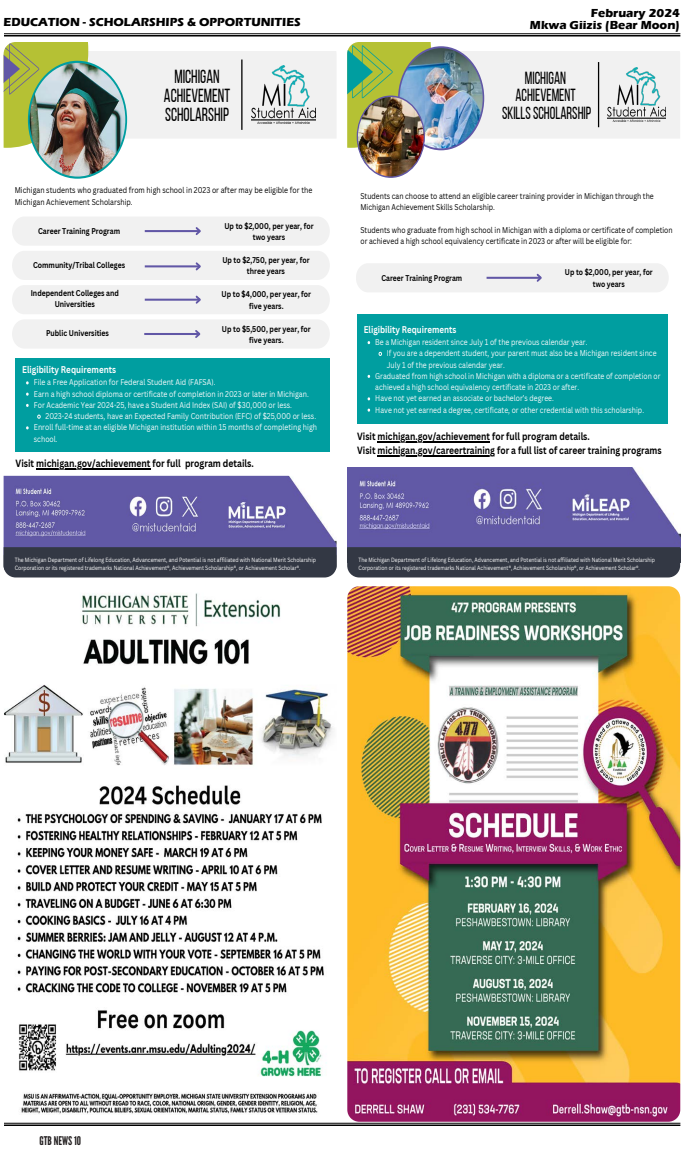
<style>
.page{position:relative;width:684px;height:1152px;background:#fff}
.page>*{position:absolute;margin:0;border:0;box-sizing:border-box;transform-origin:0 0}
.t1{font:18.9px/18.9px "Bebas Neue";color:#000;text-align:center;scale:.84 1}
.t2{font:17.5px/17.5px "Bebas Neue";color:#000;text-align:center;scale:.83 1}
.t3{font:700 12px "Eras ITC";color:#000}
.t4{font:12px "League Gothic";color:#231f20}
.t5{font:700 10.2px/14.3px "Canva Sans";color:#000;scale:.83 1}
.t6{font:700 10.2px "Canva Sans";color:#000;scale:.84 1}
.t7{font:700 9.5px "Canva Sans";color:#fcfcfd;scale:.84 1}
.t8{font:700 9.5px "Canva Sans";color:#fcfcfd;scale:.83 1}
.t9{font:8.2px "Canva Sans";color:#fcfcfd;scale:.83 1}
.t10{font:8.2px "Canva Sans";color:#fcfcfd;scale:.84 1}
.t11{font:8.2px/11.2px "Canva Sans";color:#000;scale:.83 1}
.t12{font:700 8.2px/11.2px "Canva Sans";color:#000;text-align:center;scale:.84 1}
.t13{font:8.2px/11.2px "Canva Sans";color:#000;scale:.84 1}
.t14{font:700 8.2px/11.2px "Canva Sans";color:#000;text-align:center;scale:.83 1}
.t15{font:6px/7.9px "Canva Sans";color:#fff;scale:.84 1}
.t16{font:6px/7.9px "Canva Sans";color:#fff;scale:.83 1}
</style>
<div class="page">
<hr style="left:4px;top:33px;width:676px;height:1px;background:#000">
<hr style="left:4px;top:35px;width:676px;height:1px;background:#000">
<hr style="left:4px;top:1123px;width:676px;height:1px;background:#000">
<hr style="left:4px;top:1124px;width:676px;height:2px;background:#000">
<img style="left:4px;top:593px;width:329px;height:521px">
<img style="left:347px;top:586px;width:333px;height:536px">
<svg style="left:4px;top:42px;width:332px;height:137px"></svg>
<img style="left:252px;top:65px;width:64px;height:59px">
<hr style="left:241px;top:60px;width:2px;height:70px;background:#000">
<div style="left:16px;top:358px;width:314px;height:94px;background:#009ea0"></div>
<svg style="left:12px;top:217px;width:318px;height:131px"></svg>
<img style="left:4px;top:476px;width:333px;height:71px">
<svg style="left:4px;top:547px;width:333px;height:31px;background:#373c48"></svg>
<svg style="left:37px;top:414px;width:4px;height:5px"></svg>
<hr style="left:36px;top:468px;width:115px;height:1px;background:#000">
<div style="left:357px;top:314px;width:310px;height:110px;background:#009ea0"></div>
<div style="left:356px;top:263px;width:313px;height:29px;background:#f1f1f1"></div>
<img style="left:347px;top:467px;width:333px;height:80px">
<svg style="left:347px;top:547px;width:333px;height:31px;background:#373c48"></svg>
<img style="left:347px;top:42px;width:333px;height:136px">
<svg style="left:378px;top:352px;width:4px;height:4px"></svg>
<hr style="left:378px;top:441px;width:112px;height:1px;background:#000">
<hr style="left:378px;top:455px;width:117px;height:1px;background:#000">
<h3 class="t3" style="left:591px;top:6px;width:91px">February 2024</h3>
<p class="t3" style="left:4px;top:15px;width:299px">EDUCATION - SCHOLARSHIPS &amp; OPPORTUNITIES</p>
<h3 class="t3" style="left:530px;top:18px;width:152px">Mkwa Giizis (Bear Moon)</h3>
<p class="t1" style="left:164px;top:67px;width:80px">MICHIGAN<br>ACHIEVEMENT<br>SCHOLARSHIP</p>
<p class="t2" style="left:502px;top:69px;width:109px">MICHIGAN<br>ACHIEVEMENT<br>SKILLS SCHOLARSHIP</p>
<p class="t13" style="left:15px;top:185px;width:356px">Michigan students who graduated from high school in 2023 or after may be eligible for the<br>Michigan Achievement Scholarship.</p>
<p class="t12" style="left:38px;top:226px;width:99px">Career Training Program</p>
<p class="t12" style="left:224px;top:220px;width:108px">Up to $2,000, per year, for two years</p>
<p class="t12" style="left:33px;top:259px;width:111px">Community/Tribal Colleges</p>
<p class="t12" style="left:222px;top:254px;width:105px">Up to $2,750, per year, for three years</p>
<p class="t12" style="left:31px;top:288px;width:107px">Independent Colleges and<br>Universities</p>
<p class="t12" style="left:222px;top:289px;width:108px">Up to $4,000, per year, for five years.</p>
<p class="t12" style="left:46px;top:328px;width:76px">Public Universities</p>
<p class="t12" style="left:222px;top:324px;width:107px">Up to $5,500, per year, for five years.</p>
<p class="t7" style="left:22px;top:364px;width:113px">Eligibility Requirements</p>
<p class="t10" style="left:34px;top:378px;width:218px">File a Free Application for Federal Student Aid (FAFSA).</p>
<p class="t10" style="left:34px;top:389px;width:329px">Earn a high school diploma or certificate of completion in 2023 or later in Michigan.</p>
<p class="t10" style="left:34px;top:400px;width:309px">For Academic Year 2024-25, have a Student Aid Index (SAI) of $30,000 or less.</p>
<p class="t10" style="left:46px;top:411px;width:324px">2023-24 students, have an Expected Family Contribution (EFC) of $25,000 or less.</p>
<p class="t10" style="left:34px;top:423px;width:339px">Enroll full-time at an eligible Michigan institution within 15 months of completing high</p>
<p class="t10" style="left:34px;top:434px;width:30px">school.</p>
<p class="t6" style="left:16px;top:457px;width:285px">Visit michigan.gov/achievement for full program details.</p>
<p class="t15" style="left:15px;top:556px;width:360px">The Michigan Department of Lifelong Education, Advancement, and Potential is not affiliated with National Merit Scholarship<br>Corporation or its registered trademarks National Achievement®, Achievement Scholarship®, or Achievement Scholar®.</p>
<p class="t11" style="left:360px;top:191px;width:355px">Students can choose to attend an eligible career training provider in Michigan through the<br>Michigan Achievement Skills Scholarship.</p>
<p class="t11" style="left:360px;top:224px;width:378px">Students who graduate from high school in Michigan with a diploma or certificate of completion or achieved a high school equivalency certificate in 2023 or after will be eligible for:</p>
<p class="t14" style="left:382px;top:272px;width:99px">Career Training Program</p>
<p class="t14" style="left:565px;top:267px;width:107px">Up to $2,000, per year, for two years</p>
<p class="t8" style="left:364px;top:324px;width:113px">Eligibility Requirements</p>
<p class="t9" style="left:375px;top:337px;width:257px">Be a Michigan resident since July 1 of the previous calendar year.</p>
<p class="t9" style="left:387px;top:349px;width:327px">If you are a dependent student, your parent must also be a Michigan resident since</p>
<p class="t9" style="left:387px;top:360px;width:144px">July 1 of the previous calendar year.</p>
<p class="t9" style="left:375px;top:371px;width:345px">Graduated from high school in Michigan with a diploma or a certificate of completion or</p>
<p class="t9" style="left:375px;top:382px;width:247px">achieved a high school equivalency certificate in 2023 or after.</p>
<p class="t9" style="left:375px;top:394px;width:217px">Have not yet earned an associate or bachelor’s degree.</p>
<p class="t9" style="left:375px;top:405px;width:325px">Have not yet earned a degree, certificate, or other credential with this scholarship.</p>
<p class="t5" style="left:357px;top:429px;width:368px">Visit michigan.gov/achievement for full program details.<br>Visit michigan.gov/careertraining for a full list of career training programs</p>
<p class="t16" style="left:359px;top:556px;width:359px">The Michigan Department of Lifelong Education, Advancement, and Potential is not affiliated with National Merit Scholarship<br>Corporation or its registered trademarks National Achievement®, Achievement Scholarship®, or Achievement Scholar®.</p>
<h3 class="t4" style="left:39px;top:1134px;width:43px">GTB NEWS 10</h3>
</div>
